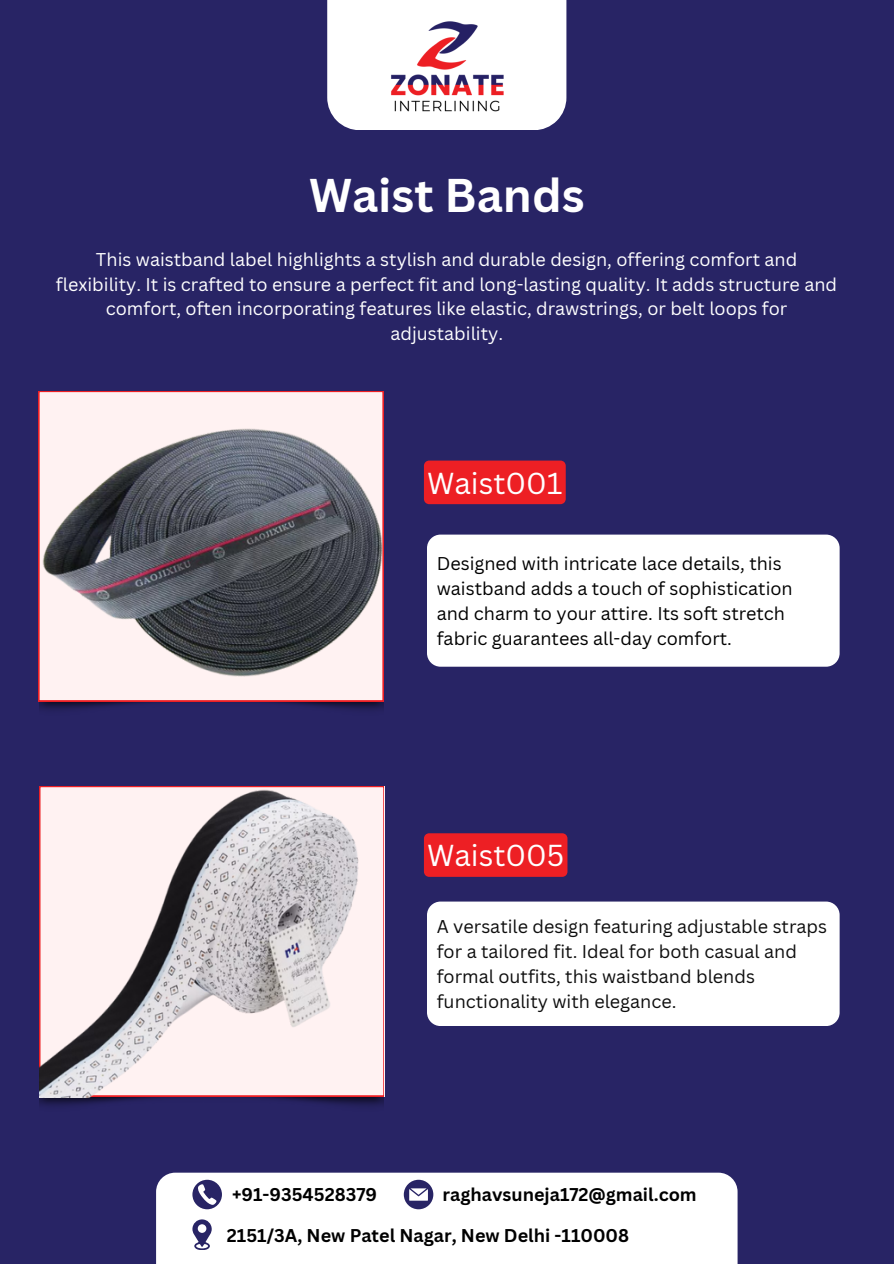
<style>
.page{position:relative;width:894px;height:1264px;background:#fff}
.page>*{position:absolute;margin:0;border:0;box-sizing:border-box;transform-origin:0 0}
.t1{font:700 46.05px "Canva Sans";color:#fff}
.t2{font:29.55px "Canva Sans";color:#fff}
.t3{font:18px/24.8px "Canva Sans";color:#fff;text-align:center}
.t4{font:18px/24.8px "Canva Sans";color:#000}
.t5{font:18px/24.8px "Canva Sans";color:#0e0e0e}
.t6{font:700 18px "Canva Sans";color:#000}
</style>
<div class="page">
<div style="left:0;top:0;width:893px;height:1263px;background:#282465"></div>
<div style="left:327px;top:0;width:239px;height:130px;background:#fff"></div>
<img style="left:391px;top:21px;width:113px;height:91px">
<div style="left:156px;top:1172px;width:581px;height:91px;background:#fff"></div>
<svg style="left:403px;top:1179px;width:30px;height:29px"></svg>
<svg style="left:192px;top:1179px;width:30px;height:29px"></svg>
<svg style="left:192px;top:1219px;width:19px;height:30px"></svg>
<div style="left:427px;top:534px;width:412px;height:132px;background:#fff;border-radius:14px"></div>
<div style="left:427px;top:901px;width:412px;height:125px;background:#fff;border-radius:14px"></div>
<img style="left:39px;top:701px;width:345px;height:9px">
<img style="left:39px;top:1097px;width:345px;height:9px">
<img style="left:38px;top:391px;width:346px;height:310px">
<img style="left:39px;top:786px;width:345px;height:311px">
<div style="left:424px;top:460px;width:141px;height:44px;background:#ed1f24"></div>
<div style="left:424px;top:833px;width:143px;height:43px;background:#ed1f24"></div>
<p class="t1" style="left:309px;top:162px;width:277px">Waist Bands</p>
<p class="t3" style="left:56px;top:246px;width:782px">This waistband label highlights a stylish and durable design, offering comfort and flexibility. It is crafted to ensure a perfect fit and long-lasting quality. It adds structure and comfort, often incorporating features like elastic, drawstrings, or belt loops for adjustability.</p>
<p class="t2" style="left:427px;top:462px;width:137px">Waist001</p>
<p class="t4" style="left:436px;top:551px;width:357px">Designed with intricate lace details, this waistband adds a touch of sophistication and charm to your attire. Its soft stretch fabric guarantees all-day comfort.</p>
<h2 class="t2" style="left:427px;top:834px;width:139px">Waist005</h2>
<p class="t5" style="left:436px;top:914px;width:392px">A versatile design featuring adjustable straps for a tailored fit. Ideal for both casual and formal outfits, this waistband blends functionality with elegance.</p>
<h1 class="t6" style="left:232px;top:1181px;width:146px">+91-9354528379</h1>
<p class="t6" style="left:442px;top:1181px;width:255px">raghavsuneja172@gmail.com</p>
<p class="t6" style="left:227px;top:1222px;width:403px">2151/3A, New Patel Nagar, New Delhi -110008</p>
</div>
